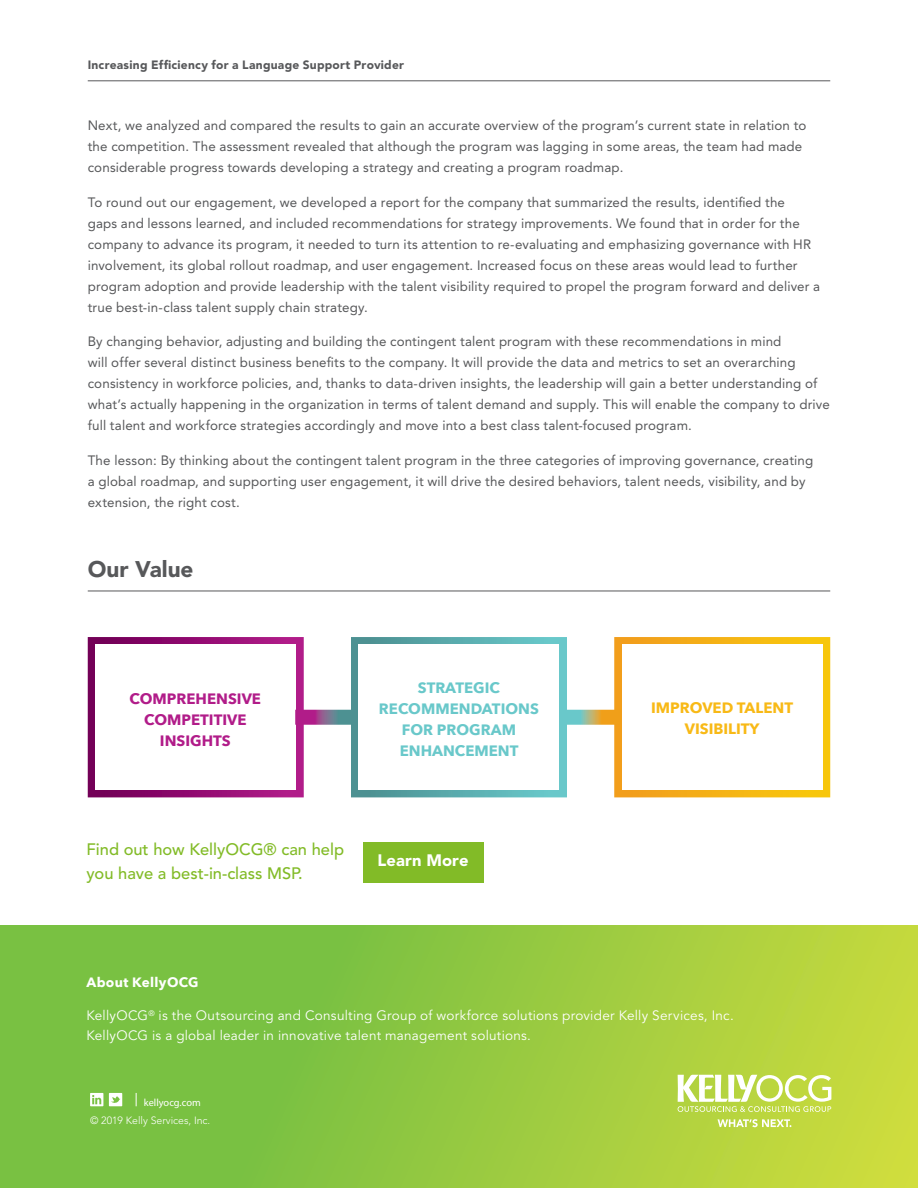
<style>
.page{position:relative;width:918px;height:1188px;background:#fff}
.page>*{position:absolute;margin:0;border:0;box-sizing:border-box;transform-origin:0 0}
.t1{font:900 22.5px "Avenir";color:#57585a}
.t2{font:500 16.5px/24px "Avenir";color:#82bb27}
.t3{font:900 16.5px "Avenir";letter-spacing:.005em;color:#fff}
.t4{font:700 15px/21px "Avenir Next";color:#69c8ca;text-align:center}
.t5{font:700 15px "Avenir Next";color:#b11c89}
.t6{font:700 15px/21px "Avenir Next";color:#f8b916;text-align:center}
.Intro_Paragraph{font:13.5px/21px "Avenir";letter-spacing:.01em;color:#57585a}
.Overview_Body{font:13.5px/19.5px "Avenir";letter-spacing:.02em;color:#fff}
.Overview_Body-2{font:700 13.5px "Avenir Next";letter-spacing:.025em;color:#fff}
.t7{font:900 12px "Avenir";letter-spacing:.02em;color:#57585a}
.Body{font:300 10.5px "Avenir";color:#fff}
.t8{font:10.35px "Myriad Pro";color:#fff}
</style>
<div class="page">
<svg style="left:0;top:926px;width:918px;height:262px;background:#95c940"></svg>
<hr style="left:88px;top:81px;width:742px;height:1px;background:#57585a">
<svg style="left:718px;top:1119px;width:73px;height:8px"></svg>
<svg style="left:678px;top:1075px;width:153px;height:37px"></svg>
<svg style="left:136px;top:1093px;width:1px;height:13px"></svg>
<svg style="left:90px;top:1093px;width:13px;height:13px"></svg>
<svg style="left:109px;top:1093px;width:13px;height:13px"></svg>
<hr style="left:88px;top:591px;width:742px;height:1px;background:#57585a">
<div style="left:88px;top:637px;width:216px;height:160px;background:#fff;border:15px solid #fff"></div>
<div style="left:351px;top:637px;width:216px;height:160px;background:#fff;border:15px solid #fff"></div>
<div style="left:614px;top:637px;width:216px;height:160px;background:#fff;border:15px solid #fff"></div>
<svg style="left:295px;top:710px;width:62px;height:15px"></svg>
<svg style="left:559px;top:710px;width:62px;height:15px"></svg>
<div style="left:364px;top:842px;width:120px;height:40px;background:#82bb27"></div>
<p class="t7" style="left:88px;top:57px;width:318px">Increasing Efficiency for a Language Support Provider</p>
<p class="Intro_Paragraph" style="left:88px;top:115px;width:720px">Next, we analyzed and compared the results to gain an accurate overview of the program’s current state in relation to the competition. The assessment revealed that although the program was lagging in some areas, the team had made considerable progress towards developing a strategy and creating a program roadmap.</p>
<p class="Intro_Paragraph" style="left:88px;top:191px;width:734px">To round out our engagement, we developed a report for the company that summarized the results, identified the<br>gaps and lessons learned, and included recommendations for strategy improvements. We found that in order for the company to advance its program, it needed to turn its attention to re-evaluating and emphasizing governance with HR involvement, its global rollout roadmap, and user engagement. Increased focus on these areas would lead to further program adoption and provide leadership with the talent visibility required to propel the program forward and deliver a true best-in-class talent supply chain strategy.</p>
<p class="Intro_Paragraph" style="left:88px;top:331px;width:744px">By changing behavior, adjusting and building the contingent talent program with these recommendations in mind<br>will offer several distinct business benefits to the company. It will provide the data and metrics to set an overarching consistency in workforce policies, and, thanks to data-driven insights, the leadership will gain a better understanding of what’s actually happening in the organization in terms of talent demand and supply. This will enable the company to drive full talent and workforce strategies accordingly and move into a best class talent-focused program.</p>
<p class="Intro_Paragraph" style="left:88px;top:449px;width:727px">The lesson: By thinking about the contingent talent program in the three categories of improving governance, creating a global roadmap, and supporting user engagement, it will drive the desired behaviors, talent needs, visibility, and by extension, the right cost.</p>
<p class="t1" style="left:88px;top:555px;width:107px">Our Value</p>
<p class="t5" style="left:130px;top:685px;width:133px">COMPREHENSIVE</p>
<p class="t5" style="left:144px;top:706px;width:104px">COMPETITIVE</p>
<p class="t5" style="left:160px;top:727px;width:72px">INSIGHTS</p>
<p class="t2" style="left:86px;top:837px;width:259px">Find out how KellyOCG® can help you have a best-in-class MSP.</p>
<p class="t4" style="left:379px;top:677px;width:161px">STRATEGIC<br>RECOMMENDATIONS<br>FOR PROGRAM<br>ENHANCEMENT</p>
<p class="t3" style="left:378px;top:851px;width:92px">Learn More</p>
<p class="t6" style="left:651px;top:697px;width:143px">IMPROVED TALENT<br>VISIBILITY</p>
<p class="Overview_Body-2" style="left:86px;top:971px;width:114px">About KellyOCG</p>
<p class="Overview_Body" style="left:86px;top:1006px;width:649px">KellyOCG<sup>®</sup> is the Outsourcing and Consulting Group of workforce solutions provider Kelly Services, Inc.<br>KellyOCG is a global leader in innovative talent management solutions.</p>
<p class="t8" style="left:144px;top:1096px;width:58px">kellyocg.com</p>
<p class="Body" style="left:90px;top:1114px;width:122px">© 2019 Kelly Services, Inc.</p>
</div>
